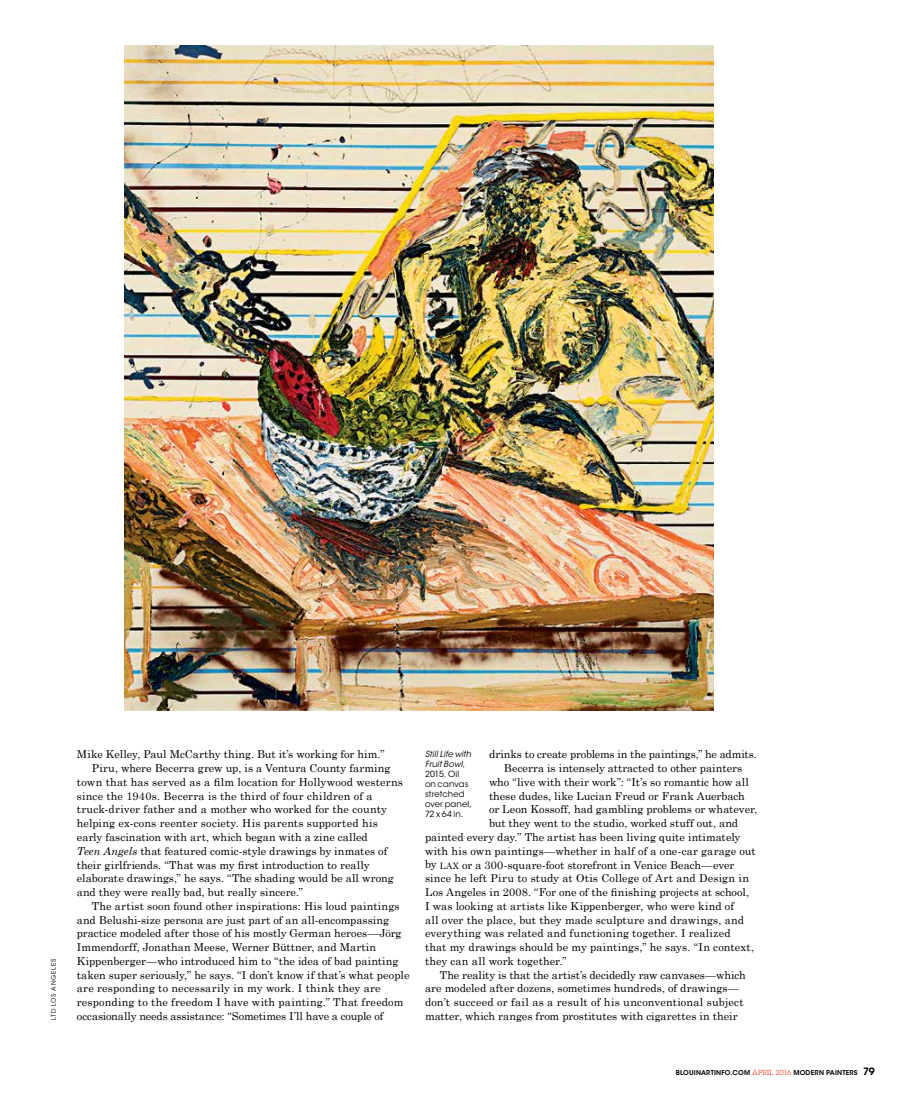
<style>
.page{position:relative;width:900px;height:1103px;background:#fff}
.page>*{position:absolute;margin:0;border:0;box-sizing:border-box;transform-origin:0 0}
.t1{font:11px "Century Schoolbook";letter-spacing:.005em;color:#000}
.t2{font:8.5px/10px "ITC Avant Garde Std";letter-spacing:.02em;color:#000}
.t3{font:600 6.62px "ITC Avant Garde Std";letter-spacing:.03em;color:#000}
.t4{font:6.25px "ITC Avant Garde Std";letter-spacing:.13em;color:#000}
.s1{font-style:italic}
.s2{font-size:8.75px}
.s3{font-family:"Lubalin Graph Std";font-weight:400;font-size:7.25px;color:#ef4123}
.s4{font-size:10px}
</style>
<div class="page">
<img style="left:125px;top:45px;width:588px;height:665px">
<p class="t4" style="left:50px;top:1020px;width:63px;rotate:-90deg">ltd los angeles</p>
<p class="t1" style="left:77px;top:747px;width:309px">Mike Kelley, Paul McCarthy thing. But it’s working for him.”</p>
<p class="t1" style="left:92px;top:761px;width:300px">Piru, where Becerra grew up, is a Ventura County farming</p>
<p class="t1" style="left:77px;top:775px;width:328px">town that has served as a film location for Hollywood westerns</p>
<p class="t1" style="left:77px;top:789px;width:297px">since the 1940s. Becerra is the third of four children of a</p>
<p class="t1" style="left:77px;top:802px;width:312px">truck-driver father and a mother who worked for the county</p>
<p class="t1" style="left:77px;top:816px;width:303px">helping ex-cons reenter society. His parents supported his</p>
<p class="t1" style="left:77px;top:830px;width:292px">early fascination with art, which began with a zine called</p>
<p class="t1" style="left:77px;top:844px;width:312px"><span class="s1">Teen Angels</span> that featured comic-style drawings by inmates of</p>
<p class="t1" style="left:77px;top:857px;width:294px">their girlfriends. “That was my first introduction to really</p>
<p class="t1" style="left:77px;top:871px;width:318px">elaborate drawings,” he says. “The shading would be all wrong</p>
<p class="t1" style="left:77px;top:885px;width:228px">and they were really bad, but really sincere.”</p>
<p class="t1" style="left:92px;top:899px;width:309px">The artist soon found other inspirations: His loud paintings</p>
<p class="t1" style="left:77px;top:912px;width:314px">and Belushi-size persona are just part of an all-encompassing</p>
<p class="t1" style="left:77px;top:926px;width:326px">practice modeled after those of his mostly German heroes—Jörg</p>
<p class="t1" style="left:77px;top:940px;width:301px">Immendorff, Jonathan Meese, Werner Büttner, and Martin</p>
<p class="t1" style="left:77px;top:954px;width:323px">Kippenberger—who introduced him to “the idea of bad painting</p>
<p class="t1" style="left:77px;top:967px;width:334px">taken super seriously,” he says. “I don’t know if that’s what people</p>
<p class="t1" style="left:77px;top:981px;width:305px">are responding to necessarily in my work. I think they are</p>
<p class="t1" style="left:77px;top:995px;width:328px">responding to the freedom I have with painting.” That freedom</p>
<p class="t1" style="left:77px;top:1008px;width:308px">occasionally needs assistance: “Sometimes I’ll have a couple of</p>
<p class="t1" style="left:489px;top:747px;width:269px">drinks to create problems in the paintings,” he admits.</p>
<p class="t1" style="left:504px;top:761px;width:240px">Becerra is intensely attracted to other painters</p>
<p class="t1" style="left:489px;top:775px;width:261px">who “live with their work”: “It’s so romantic how all</p>
<p class="t1" style="left:489px;top:788px;width:257px">these dudes, like Lucian Freud or Frank Auerbach</p>
<p class="t1" style="left:489px;top:802px;width:270px">or Leon Kossoff, had gambling problems or whatever,</p>
<p class="t1" style="left:489px;top:816px;width:251px">but they went to the studio, worked stuff out, and</p>
<p class="t1" style="left:425px;top:830px;width:317px">painted every day.” The artist has been living quite intimately</p>
<p class="t1" style="left:425px;top:843px;width:332px">with his own paintings—whether in half of a one-car garage out</p>
<p class="t1" style="left:425px;top:857px;width:311px">by <span class="s2">lax</span> or a 300-square-foot storefront in Venice Beach—ever</p>
<p class="t1" style="left:425px;top:871px;width:326px">since he left Piru to study at Otis College of Art and Design in</p>
<p class="t1" style="left:425px;top:885px;width:326px">Los Angeles in 2008. “For one of the finishing projects at school,</p>
<p class="t1" style="left:425px;top:899px;width:311px">I was looking at artists like Kippenberger, who were kind of</p>
<p class="t1" style="left:425px;top:912px;width:321px">all over the place, but they made sculpture and drawings, and</p>
<p class="t1" style="left:425px;top:926px;width:307px">everything was related and functioning together. I realized</p>
<p class="t1" style="left:425px;top:940px;width:331px">that my drawings should be my paintings,” he says. “In context,</p>
<p class="t1" style="left:425px;top:954px;width:143px">they can all work together.”</p>
<p class="t1" style="left:440px;top:967px;width:307px">The reality is that the artist’s decidedly raw canvases—which</p>
<p class="t1" style="left:425px;top:981px;width:315px">are modeled after dozens, sometimes hundreds, of drawings—</p>
<p class="t1" style="left:425px;top:995px;width:320px">don’t succeed or fail as a result of his unconventional subject</p>
<p class="t2" style="left:425px;top:749px;width:48px"><span class="s1">Still Life with<br>Fruit Bowl</span>,<br>2015. Oil on canvas stretched over panel,<br>72 x 64 in.</p>
<p class="t1" style="left:425px;top:1009px;width:314px">matter, which ranges from prostitutes with cigarettes in their</p>
<p class="t3" style="left:676px;top:1068px;width:201px">BLOUINARTINFO.COM <span class="s3">april 2016</span> MODERN PAINTERS <span class="s4">79</span></p>
</div>
